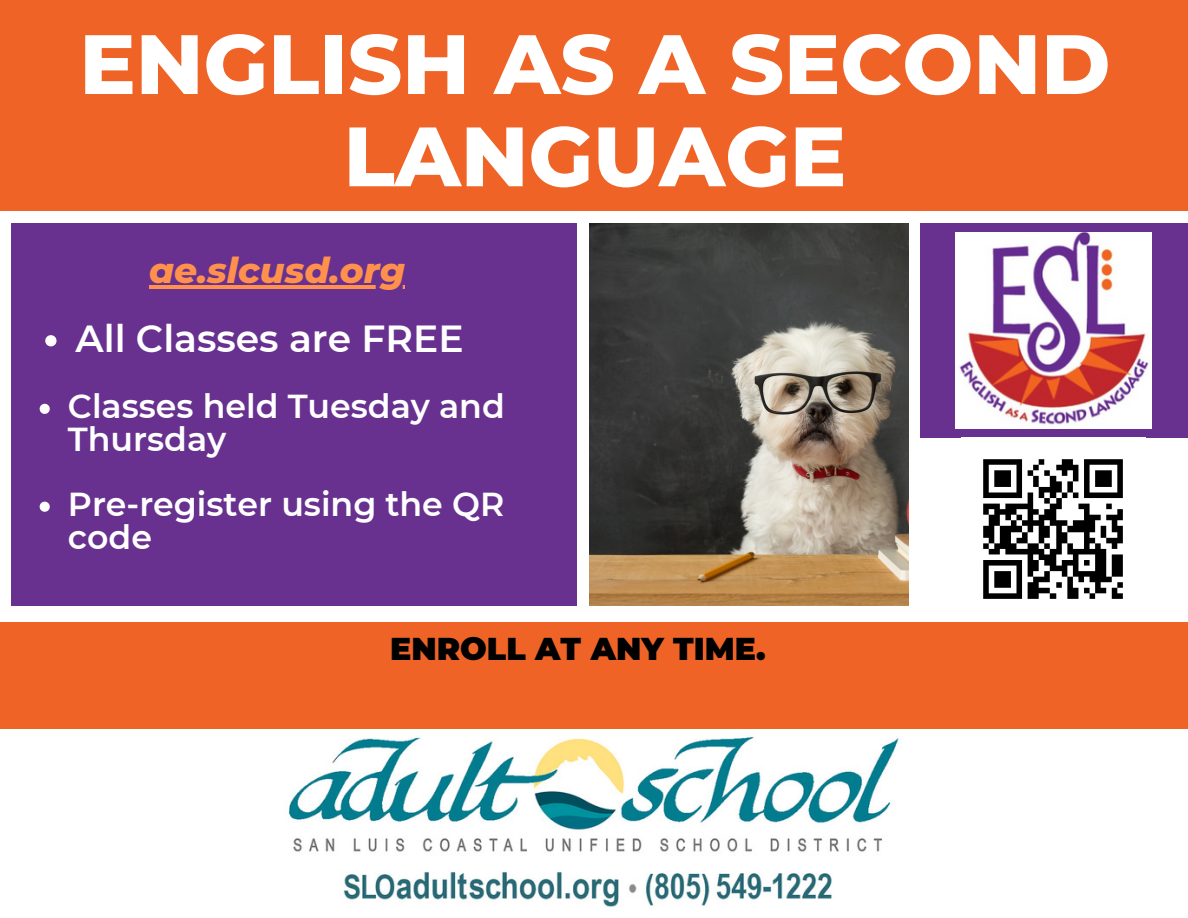
<style>
.page{position:relative;width:1188px;height:918px;background:#fff}
.page>*{position:absolute;margin:0;border:0;box-sizing:border-box;transform-origin:0 0}
.t1{font:800 84px/92.2px "Montserrat";color:#fff;text-align:center}
.t2{font:600 37.65px "Montserrat";color:#fff}
.t3{font:italic 800 36px "Montserrat";color:#ff914d}
.t4{font:600 33.15px/32.7px "Montserrat";color:#fff}
.t5{font:900 31.5px "Montserrat";color:#000}
</style>
<div class="page">
<div style="left:0;top:0;width:1188px;height:211px;background:#ef6426"></div>
<div style="left:0;top:622px;width:1188px;height:107px;background:#ef6426"></div>
<div style="left:920px;top:223px;width:268px;height:215px;background:#683190"></div>
<div style="left:12px;top:223px;width:565px;height:383px;background:#683190"></div>
<img style="left:956px;top:233px;width:196px;height:195px">
<img style="left:288px;top:737px;width:611px;height:170px">
<img style="left:983px;top:459px;width:140px;height:140px">
<img style="left:589px;top:223px;width:320px;height:383px">
<svg style="left:45px;top:335px;width:12px;height:11px"></svg>
<svg style="left:40px;top:404px;width:10px;height:10px"></svg>
<svg style="left:40px;top:502px;width:10px;height:10px"></svg>
<hr style="left:149px;top:285px;width:256px;height:4px;background:#ff914d">
<h1 class="t1" style="left:79px;top:18px;width:1033px">ENGLISH AS A SECOND<br>LANGUAGE</h1>
<p class="t3" style="left:149px;top:248px;width:257px">ae.slcusd.org</p>
<p class="t2" style="left:76px;top:316px;width:390px">All Classes are FREE</p>
<p class="t4" style="left:68px;top:390px;width:438px">Classes held Tuesday and<br>Thursday</p>
<p class="t4" style="left:68px;top:488px;width:438px">Pre-register using the QR code</p>
<p class="t5" style="left:390px;top:630px;width:377px">ENROLL AT ANY TIME.</p>
</div>
